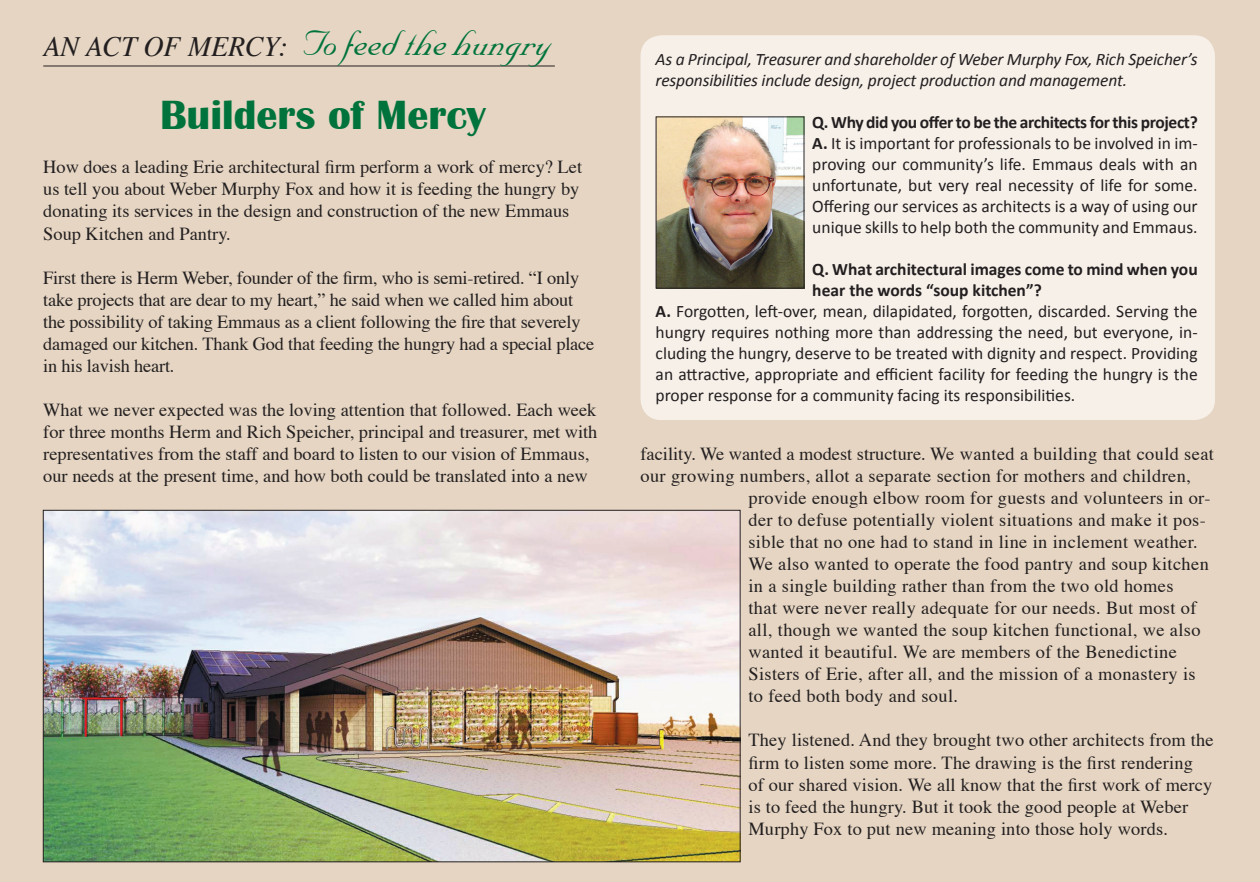
<style>
.page{position:relative;width:1260px;height:882px;background:#fff}
.page>*{position:absolute;margin:0;border:0;box-sizing:border-box;transform-origin:0 0}
.t1{font:42px "Nuptial Script";color:#00733c}
.t2{font:700 42px "Britannic";color:#00733c}
.t3{font:18.38px/22.1px "Times";letter-spacing:.01em;color:#231f20}
.t4{font:18.38px/22.1px "Times";letter-spacing:-.01em;color:#231f20}
.t5{font:17.5px/21px "Calibri";color:#231f20;text-align:justify}
.t6{font:italic 17.5px/21px "Calibri";letter-spacing:-.01em;color:#231f20}
.t7{font:700 17.5px "Calibri";color:#231f20}
.s1{font-family:"Times";font-style:italic;font-size:28px;color:#231f20}
.s2{font-weight:700}
</style>
<div class="page">
<div style="left:627px;top:0;width:633px;height:882px;background:#e5d5c2"></div>
<div style="left:0;top:0;width:632px;height:882px;background:#e5d5c2"></div>
<hr style="left:43px;top:66px;width:512px;height:1px;background:#231f20">
<img style="left:45px;top:512px;width:694px;height:348px">
<div style="left:641px;top:35px;width:574px;height:385px;background:#f7f0e9;border-radius:21px"></div>
<img style="left:658px;top:118px;width:144px;height:169px">
<div style="left:656px;top:116px;width:148px;height:173px;border:1px solid #231f20"></div>
<h1 class="t1" style="left:43px;top:19px;width:511px"><span class="s1">AN ACT OF MERCY:</span> To feed the hungry</h1>
<h1 class="t2" style="left:160px;top:92px;width:327px">Builders of Mercy</h1>
<p class="t3" style="left:43px;top:157px;width:540px">How does a leading Erie architectural firm perform a work of mercy? Let us tell you about Weber Murphy Fox and how it is feeding the hungry by donating its services in the design and construction of the new Emmaus Soup Kitchen and Pantry.</p>
<p class="t4" style="left:43px;top:268px;width:553px">First there is Herm Weber, founder of the firm, who is semi-retired. “I only take projects that are dear to my heart,” he said when we called him about the possibility of taking Emmaus as a client following the fire that severely damaged our kitchen. Thank God that feeding the hungry had a special place in his lavish heart.</p>
<p class="t3" style="left:43px;top:400px;width:556px">What we never expected was the loving attention that followed. Each week for three months Herm and Rich Speicher, principal and treasurer, met with representatives from the staff and board to listen to our vision of Emmaus, our needs at the present time, and how both could be translated into a new</p>
<p class="t6" style="left:656px;top:48px;width:543px">As a Principal, Treasurer and shareholder of Weber Murphy Fox, Rich Speicher’s responsibilities include design, project production and management.</p>
<p class="t5" style="left:812px;top:111px;width:387px"><span class="s2">Q. Why did you offer to be the architects for this project?<br>A.</span> It is important for professionals to be involved in im&shy;proving our community’s life. Emmaus deals with an unfortunate, but very real necessity of life for some.<br>Offering our services as architects is a way of using our unique skills to help both the community and Emmaus.</p>
<p class="t7" style="left:812px;top:258px;width:387px">Q. What architectural images come to mind when you</p>
<p class="t7" style="left:812px;top:279px;width:231px">hear the words “soup kitchen”?</p>
<p class="t5" style="left:656px;top:300px;width:544px"><span class="s2">A.</span> Forgotten, left-over, mean, dilapidated, forgotten, discarded. Serving the</p>
<p class="t5" style="left:656px;top:321px;width:544px">hungry requires nothing more than addressing the need, but everyone, in-</p>
<p class="t5" style="left:656px;top:342px;width:544px">cluding the hungry, deserve to be treated with dignity and respect. Providing</p>
<p class="t5" style="left:656px;top:363px;width:544px">an attractive, appropriate and efficient facility for feeding the hungry is the</p>
<p class="t5" style="left:656px;top:384px;width:421px">proper response for a community facing its responsibilities.</p>
<p class="t3" style="left:641px;top:444px;width:575px">facility. We wanted a modest structure. We wanted a building that could seat</p>
<p class="t3" style="left:641px;top:466px;width:552px">our growing numbers, allot a separate section for mothers and children,</p>
<p class="t3" style="left:748px;top:488px;width:464px">provide enough elbow room for guests and volunteers in or-</p>
<p class="t3" style="left:748px;top:510px;width:459px">der to defuse potentially violent situations and make it pos-</p>
<p class="t3" style="left:748px;top:532px;width:451px">sible that no one had to stand in line in inclement weather.</p>
<p class="t3" style="left:748px;top:554px;width:462px">We also wanted to operate the food pantry and soup kitchen</p>
<p class="t3" style="left:748px;top:576px;width:427px">in a single building rather than from the two old homes</p>
<p class="t3" style="left:748px;top:598px;width:450px">that were never really adequate for our needs. But most of</p>
<p class="t3" style="left:748px;top:620px;width:454px">all, though we wanted the soup kitchen functional, we also</p>
<p class="t3" style="left:748px;top:642px;width:430px">wanted it beautiful. We are members of the Benedictine</p>
<p class="t3" style="left:748px;top:664px;width:449px">Sisters of Erie, after all, and the mission of a monastery is</p>
<p class="t3" style="left:748px;top:686px;width:211px">to feed both body and soul.</p>
<p class="t3" style="left:748px;top:730px;width:467px">They listened. And they brought two other architects from the firm to listen some more. The drawing is the first rendering<br>of our shared vision. We all know that the first work of mercy is to feed the hungry. But it took the good people at Weber Murphy Fox to put new meaning into those holy words.</p>
</div>
